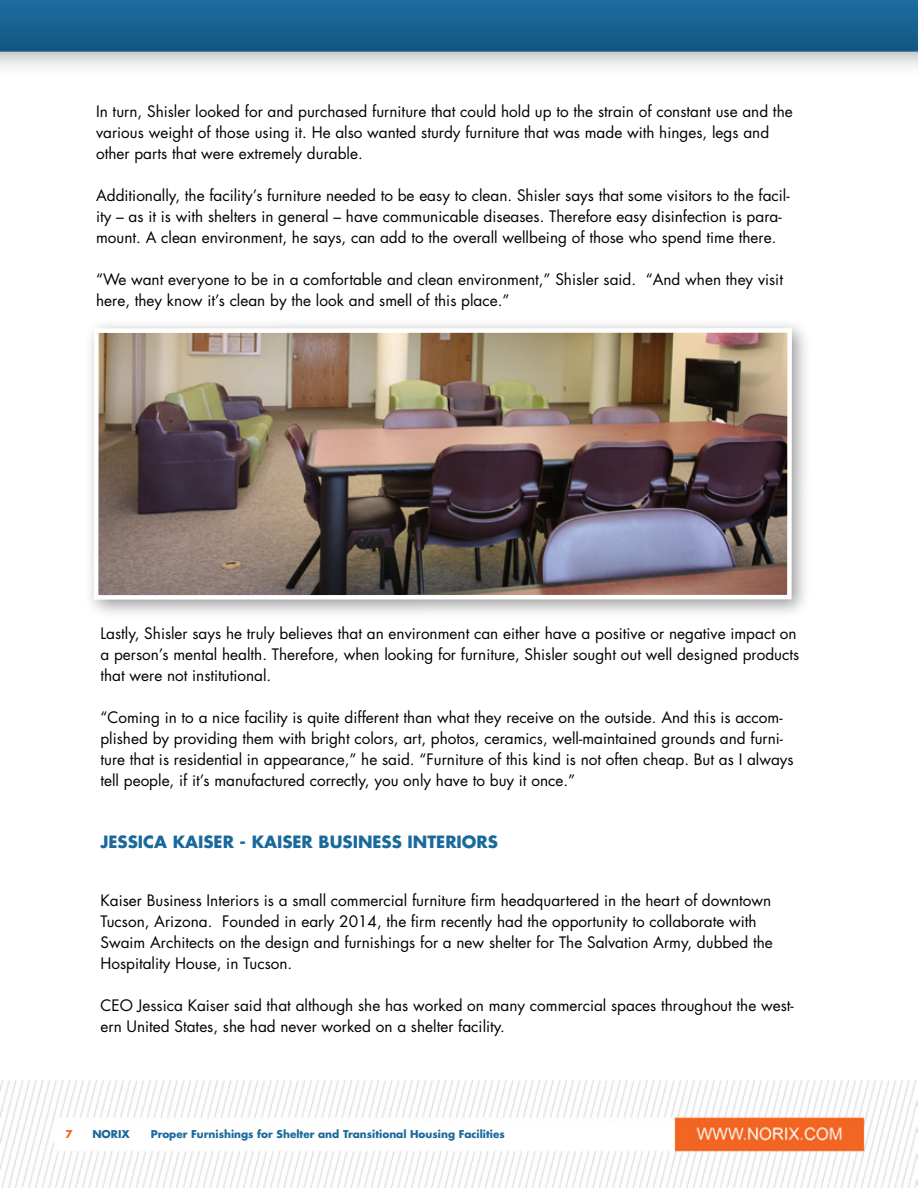
<style>
.page{position:relative;width:918px;height:1188px;background:#fff}
.page>*{position:absolute;margin:0;border:0;box-sizing:border-box;transform-origin:0 0}
.t1{font:700 16.5px "Futura Std";color:#1a699c}
.t2{font:15.3px/21px "Futura Std";color:#000}
.t3{font:700 10.5px "Futura Std";color:#1a699c}
.s1{color:#f26522}
</style>
<div class="page">
<img style="left:0;top:0;width:918px;height:1188px">
<div style="left:83px;top:318px;width:729px;height:302px;background:#000;opacity:.4"></div>
<img style="left:99px;top:333px;width:688px;height:262px">
<div style="left:94px;top:328px;width:698px;height:272px;border:4px solid #fff"></div>
<p class="t2" style="left:96px;top:101px;width:698px">In turn, Shisler looked for and purchased furniture that could hold up to the strain of constant use and the various weight of those using it. He also wanted sturdy furniture that was made with hinges, legs and other parts that were extremely durable.</p>
<p class="t2" style="left:96px;top:185px;width:695px">Additionally, the facility’s furniture needed to be easy to clean. Shisler says that some visitors to the facil&shy;ity – as it is with shelters in general – have communicable diseases. Therefore easy disinfection is para&shy;mount. A clean environment, he says, can add to the overall wellbeing of those who spend time there.</p>
<p class="t2" style="left:96px;top:270px;width:688px">“We want everyone to be in a comfortable and clean environment,” Shisler said. “And when they visit here, they know it’s clean by the look and smell of this place.”</p>
<p class="t2" style="left:100px;top:623px;width:700px">Lastly, Shisler says he truly believes that an environment can either have a positive or negative impact on a person’s mental health. Therefore, when looking for furniture, Shisler sought out well designed products that were not institutional.</p>
<p class="t2" style="left:100px;top:707px;width:695px">“Coming in to a nice facility is quite different than what they receive on the outside. And this is accom&shy;plished by providing them with bright colors, art, photos, ceramics, well-maintained grounds and furni&shy;ture that is residential in appearance,” he said. “Furniture of this kind is not often cheap. But as I always tell people, if it’s manufactured correctly, you only have to buy it once.”</p>
<p class="t1" style="left:100px;top:831px;width:399px">jessica Kaiser - kaiser business interiors</p>
<p class="t2" style="left:100px;top:890px;width:674px">Kaiser Business Interiors is a small commercial furniture firm headquartered in the heart of downtown Tucson, Arizona. Founded in early 2014, the firm recently had the opportunity to collaborate with Swaim Architects on the design and furnishings for a new shelter for The Salvation Army, dubbed the Hospitality House, in Tucson.</p>
<p class="t2" style="left:100px;top:995px;width:695px">CEO Jessica Kaiser said that although she has worked on many commercial spaces throughout the west&shy;ern United States, she had never worked on a shelter facility.</p>
<p class="t3" style="left:65px;top:1127px;width:18px"><span class="s1">7</span> NORI</p>
<p class="t3" style="left:121px;top:1127px;width:10px">X</p>
<p class="t3" style="left:151px;top:1127px;width:356px">Proper Furnishings for Shelter and Transitional Housing Facilities</p>
</div>
